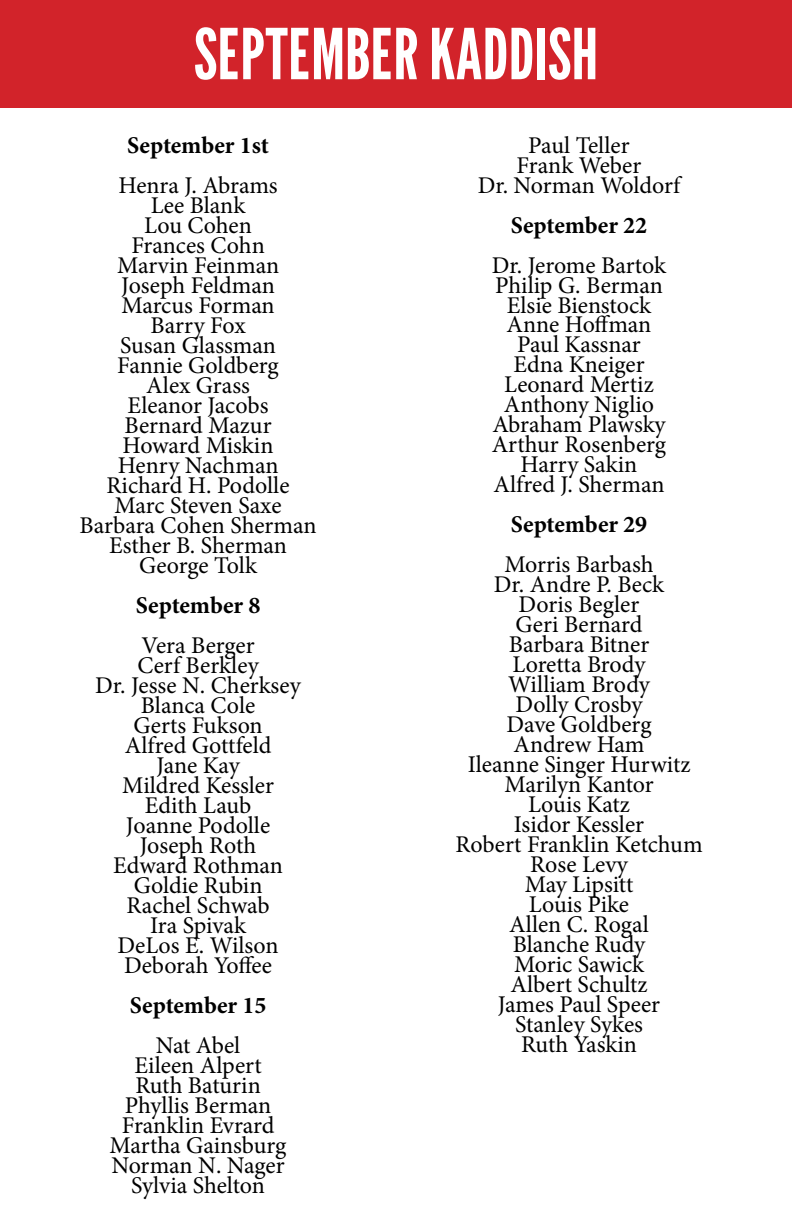
<style>
.page{position:relative;width:792px;height:1224px;background:#fff}
.page>*{position:absolute;margin:0;border:0;box-sizing:border-box;transform-origin:0 0}
.t1{font:70px "League Gothic";color:#fff}
.t2{font:24px/20px "Minion Pro";color:#000;text-align:center}
.t3{font:700 24px "Minion Pro";letter-spacing:-.005em;color:#000}
</style>
<div class="page">
<div style="left:0;top:0;width:792px;height:108px;background:#d2232a"></div>
<h1 class="t1" style="left:194px;top:6px;width:406px">SEPTEMBER KADDISH</h1>
<p class="t3" style="left:127px;top:128px;width:143px">September 1st</p>
<p class="t2" style="left:80px;top:175px;width:239px">Henra J. Abrams<br>Lee Blank<br>Lou Cohen<br>Frances Cohn<br>Marvin Feinman<br>Joseph Feldman<br>Marcus Forman<br>Barry Fox<br>Susan Glassman<br>Fannie Goldberg<br>Alex Grass<br>Eleanor Jacobs<br>Bernard Mazur<br>Howard Miskin<br>Henry Nachman<br>Richard H. Podolle<br>Marc Steven Saxe<br>Barbara Cohen Sherman<br>Esther B. Sherman<br>George Tolk</p>
<p class="t3" style="left:136px;top:588px;width:126px">September 8</p>
<p class="t2" style="left:95px;top:635px;width:207px">Vera Berger<br>Cerf Berkley<br>Dr. Jesse N. Cherksey<br>Blanca Cole<br>Gerts Fukson<br>Alfred Gottfeld<br>Jane Kay<br>Mildred Kessler<br>Edith Laub<br>Joanne Podolle<br>Joseph Roth<br>Edward Rothman<br>Goldie Rubin<br>Rachel Schwab<br>Ira Spivak<br>DeLos E. Wilson<br>Deborah Yoffee</p>
<p class="t3" style="left:130px;top:988px;width:138px">September 15</p>
<p class="t2" style="left:110px;top:1035px;width:178px">Nat Abel<br>Eileen Alpert<br>Ruth Baturin<br>Phyllis Berman<br>Franklin Evrard<br>Martha Gainsburg<br>Norman N. Nager<br>Sylvia Shelton</p>
<p class="t2" style="left:478px;top:135px;width:204px">Paul Teller<br>Frank Weber<br>Dr. Norman Woldorf</p>
<p class="t3" style="left:511px;top:208px;width:138px">September 22</p>
<p class="t2" style="left:492px;top:255px;width:176px">Dr. Jerome Bartok<br>Philip G. Berman<br>Elsie Bienstock<br>Anne Hoffman<br>Paul Kassnar<br>Edna Kneiger<br>Leonard Mertiz<br>Anthony Niglio<br>Abraham Plawsky<br>Arthur Rosenberg<br>Harry Sakin<br>Alfred J. Sherman</p>
<p class="t3" style="left:511px;top:508px;width:138px">September 29</p>
<p class="t2" style="left:455px;top:555px;width:249px">Morris Barbash<br>Dr. Andre P. Beck<br>Doris Begler<br>Geri Bernard<br>Barbara Bitner<br>Loretta Brody<br>William Brody<br>Dolly Crosby<br>Dave Goldberg<br>Andrew Ham<br>Ileanne Singer Hurwitz<br>Marilyn Kantor<br>Louis Katz<br>Isidor Kessler<br>Robert Franklin Ketchum<br>Rose Levy<br>May Lipsitt<br>Louis Pike<br>Allen C. Rogal<br>Blanche Rudy<br>Moric Sawick<br>Albert Schultz<br>James Paul Speer<br>Stanley Sykes<br>Ruth Yaskin</p>
</div>
